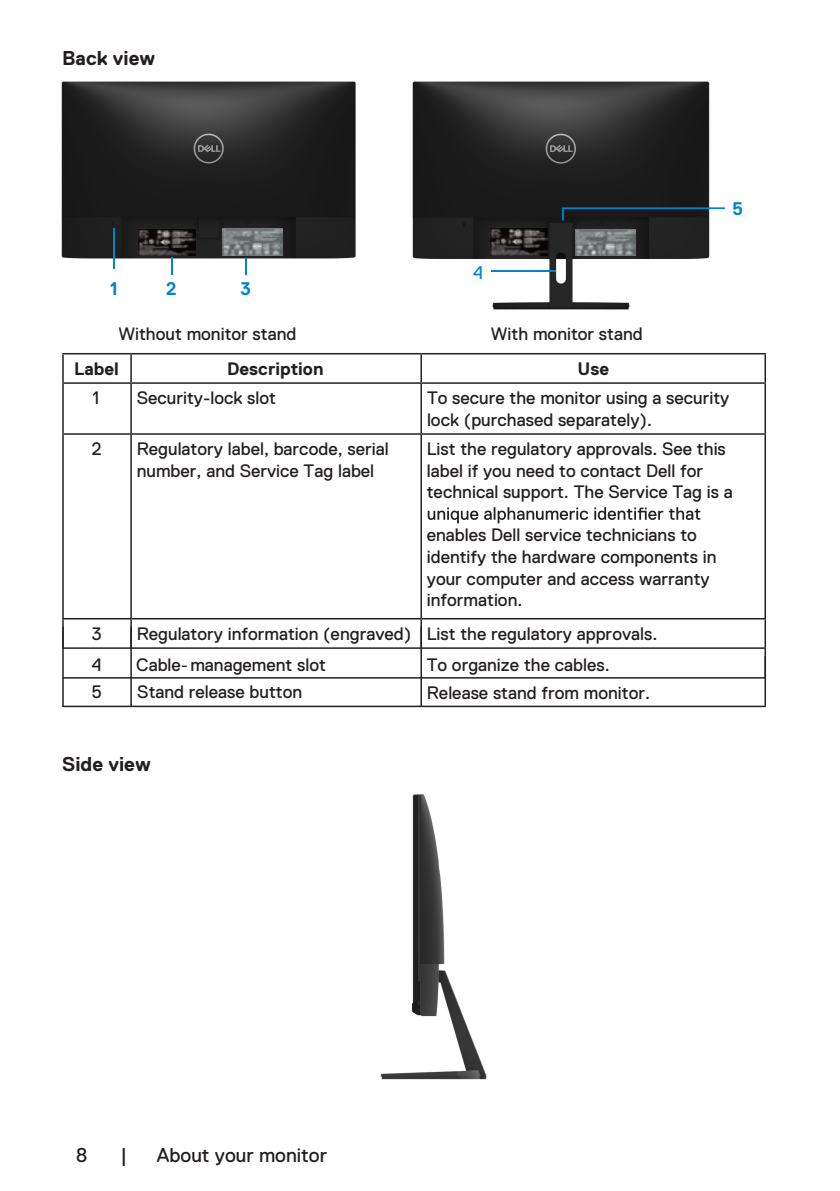
<style>
.page{position:relative;width:840px;height:1191px;background:#fff}
.page>*{position:absolute;margin:0;border:0;box-sizing:border-box;transform-origin:0 0}
.t1{font:20px "Dell Replica";color:#231f20}
.t2{font:700 20px "Dell Replica";color:#231f20}
.t3{font:700 18.2px "Dell Replica";color:#0085cb}
.t4{font:18.2px "Dell Replica";color:#0085cb}
.t5{font:18px/21.6px "Dell Replica";color:#231f20}
.t6{font:700 18px "Dell Replica";color:#231f20}
.s1{font-family:"Arial"}
</style>
<div class="page">
<img style="left:61px;top:81px;width:295px;height:178px">
<hr style="left:62px;top:353px;width:69px;height:1px;background:#231f20">
<hr style="left:62px;top:354px;width:2px;height:28px;background:#231f20">
<hr style="left:131px;top:353px;width:290px;height:1px;background:#231f20">
<hr style="left:130px;top:354px;width:2px;height:28px;background:#231f20">
<hr style="left:421px;top:353px;width:344px;height:1px;background:#231f20">
<hr style="left:420px;top:354px;width:2px;height:28px;background:#231f20">
<svg style="left:764px;top:354px;width:1px;height:28px"></svg>
<hr style="left:62px;top:382px;width:69px;height:2px;background:#231f20">
<hr style="left:62px;top:384px;width:2px;height:49px;background:#231f20">
<hr style="left:131px;top:382px;width:290px;height:2px;background:#231f20">
<hr style="left:130px;top:384px;width:2px;height:49px;background:#231f20">
<hr style="left:421px;top:382px;width:344px;height:2px;background:#231f20">
<hr style="left:420px;top:384px;width:2px;height:49px;background:#231f20">
<hr style="left:764px;top:384px;width:1px;height:49px;background:#231f20">
<hr style="left:62px;top:433px;width:69px;height:2px;background:#231f20">
<hr style="left:62px;top:435px;width:2px;height:183px;background:#231f20">
<hr style="left:131px;top:433px;width:290px;height:2px;background:#231f20">
<hr style="left:130px;top:435px;width:2px;height:183px;background:#231f20">
<hr style="left:421px;top:433px;width:344px;height:2px;background:#231f20">
<hr style="left:420px;top:435px;width:2px;height:183px;background:#231f20">
<hr style="left:764px;top:435px;width:1px;height:183px;background:#231f20">
<hr style="left:62px;top:618px;width:69px;height:1px;background:#231f20">
<hr style="left:62px;top:619px;width:2px;height:28px;background:#231f20">
<hr style="left:131px;top:618px;width:290px;height:1px;background:#231f20">
<hr style="left:130px;top:619px;width:2px;height:28px;background:#231f20">
<hr style="left:421px;top:618px;width:344px;height:1px;background:#231f20">
<hr style="left:420px;top:619px;width:2px;height:28px;background:#231f20">
<hr style="left:62px;top:647px;width:69px;height:2px;background:#231f20">
<hr style="left:62px;top:627px;width:2px;height:79px;background:#231f20">
<hr style="left:130px;top:627px;width:2px;height:80px;background:#231f20">
<hr style="left:420px;top:627px;width:2px;height:79px;background:#231f20">
<svg style="left:764px;top:619px;width:1px;height:37px"></svg>
<hr style="left:62px;top:677px;width:702px;height:1px;background:#231f20">
<hr style="left:764px;top:656px;width:1px;height:49px;background:#231f20">
<hr style="left:62px;top:705px;width:69px;height:2px;background:#231f20">
<hr style="left:131px;top:647px;width:290px;height:2px;background:#231f20">
<hr style="left:131px;top:705px;width:290px;height:2px;background:#231f20">
<hr style="left:421px;top:647px;width:344px;height:2px;background:#231f20">
<hr style="left:421px;top:705px;width:344px;height:2px;background:#231f20">
<svg style="left:427px;top:507px;width:273px;height:16px"></svg>
<img style="left:412px;top:81px;width:298px;height:229px">
<svg style="left:561px;top:207px;width:163px;height:13px;background:#273b45"></svg>
<hr style="left:113px;top:229px;width:2px;height:40px;background:#0085cb">
<svg style="left:245px;top:258px;width:2px;height:17px"></svg>
<svg style="left:171px;top:257px;width:2px;height:18px"></svg>
<hr style="left:490px;top:270px;width:65px;height:2px;background:#0085cb">
<img style="left:139px;top:229px;width:56px;height:27px">
<img style="left:222px;top:229px;width:61px;height:26px">
<img style="left:380px;top:794px;width:106px;height:286px">
<img style="left:490px;top:229px;width:57px;height:26px">
<img style="left:574px;top:229px;width:60px;height:26px">
<p class="t2" style="left:62px;top:47px;width:94px">Back view</p>
<p class="t3" style="left:110px;top:278px;width:9px">1</p>
<p class="t3" style="left:166px;top:278px;width:12px">2</p>
<p class="t3" style="left:240px;top:278px;width:12px">3</p>
<p class="t4" style="left:472px;top:262px;width:12px">4</p>
<p class="t5" style="left:118px;top:323px;width:179px">Without monitor stand</p>
<p class="t5" style="left:490px;top:323px;width:153px">With monitor stand</p>
<p class="t3" style="left:731px;top:198px;width:12px">5</p>
<p class="t6" style="left:74px;top:358px;width:46px">Label</p>
<p class="t6" style="left:227px;top:358px;width:98px">Description</p>
<p class="t6" style="left:577px;top:358px;width:33px">Use</p>
<p class="t5" style="left:92px;top:387px;width:8px">1</p>
<p class="t5" style="left:137px;top:387px;width:141px">Security-lock slot</p>
<p class="t5" style="left:427px;top:387px;width:304px">To secure the monitor using a security lock (purchased separately).</p>
<p class="t5" style="left:92px;top:438px;width:11px">2</p>
<p class="t5" style="left:137px;top:438px;width:253px">Regulatory label, barcode, serial number, and Service Tag label</p>
<p class="t5" style="left:426px;top:438px;width:307px">List the regulatory approvals. See this label if you need to contact Dell for technical support. The Service Tag is a</p>
<p class="t5" style="left:426px;top:524px;width:291px">enables Dell service technicians to identify the hardware components in your computer and access warranty information.</p>
<p class="t5" style="left:92px;top:623px;width:11px">3</p>
<p class="t5" style="left:137px;top:623px;width:522px">Regulatory information (engraved) List the regulatory approvals.</p>
<p class="t5" style="left:92px;top:654px;width:11px">4</p>
<p class="t5" style="left:136px;top:654px;width:191px">Cable<span class="s1">-</span> management slot</p>
<p class="t5" style="left:426px;top:654px;width:184px">To organize the cables.</p>
<p class="t5" style="left:91px;top:681px;width:12px">5</p>
<p class="t5" style="left:137px;top:681px;width:166px">Stand release button</p>
<p class="t5" style="left:426px;top:681px;width:225px">Release stand from monitor.</p>
<p class="t2" style="left:62px;top:753px;width:90px">Side view</p>
<p class="t1" style="left:76px;top:1143px;width:13px">8</p>
<p class="t1" style="left:120px;top:1143px;width:8px">|</p>
<p class="t1" style="left:157px;top:1143px;width:171px">About your monitor</p>
</div>
